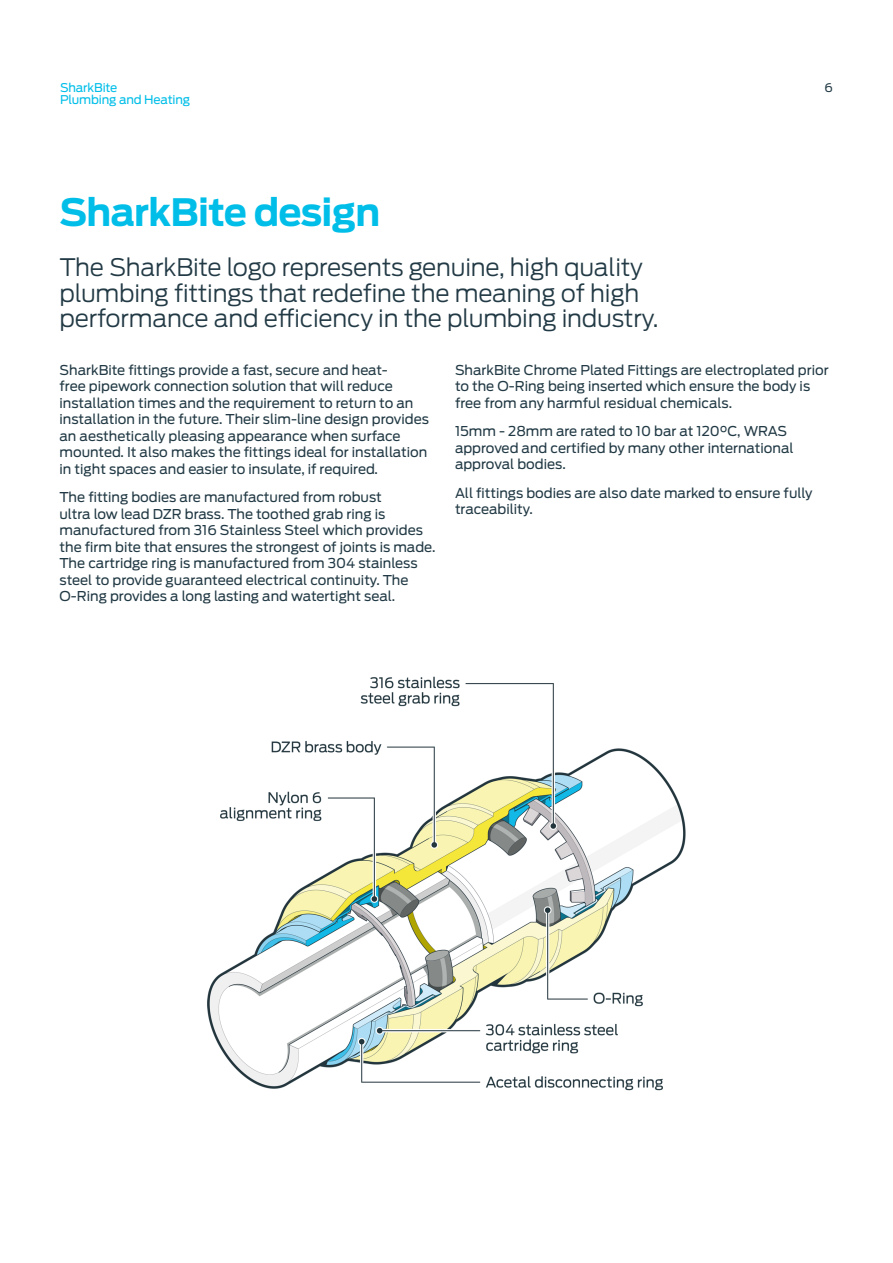
<style>
.page{position:relative;width:893px;height:1263px;background:#fff}
.page>*{position:absolute;margin:0;border:0;box-sizing:border-box;transform-origin:0 0}
.Large_titles{font:700 37.5px "Antenna";letter-spacing:-.02em;color:#00bee8}
.t1{font:300 24px/25.5px "Antenna";letter-spacing:-.01em;color:#223a45}
.Bullet_Points{font:13.5px/16.5px "Antenna";color:#223a45}
.t2{font:12px/12px "Antenna";letter-spacing:-.01em;color:#00bee8}
.t3{font:12px "Antenna";color:#223a45}
</style>
<div class="page">
<img style="left:207px;top:676px;width:479px;height:415px">
<p class="t2" style="left:60px;top:82px;width:132px">SharkBite<br>Plumbing and Heating</p>
<p class="t3" style="left:825px;top:81px;width:10px">6</p>
<p class="Large_titles" style="left:60px;top:190px;width:322px">SharkBite design</p>
<p class="t1" style="left:60px;top:255px;width:601px">The SharkBite logo represents genuine, high quality plumbing fittings that redefine the meaning of high performance and efficiency in the plumbing industry.</p>
<p class="Bullet_Points" style="left:60px;top:362px;width:371px">SharkBite fittings provide a fast, secure and heat-<br>free pipework connection solution that will reduce installation times and the requirement to return to an installation in the future. Their slim-line design provides an aesthetically pleasing appearance when surface mounted. It also makes the fittings ideal for installation in tight spaces and easier to insulate, if required.</p>
<p class="Bullet_Points" style="left:60px;top:489px;width:378px">The fitting bodies are manufactured from robust<br>ultra low lead DZR brass. The toothed grab ring is manufactured from 316 Stainless Steel which provides the firm bite that ensures the strongest of joints is made.<br>The cartridge ring is manufactured from 304 stainless steel to provide guaranteed electrical continuity. The O-Ring provides a long lasting and watertight seal.</p>
<p class="Bullet_Points" style="left:455px;top:362px;width:375px">SharkBite Chrome Plated Fittings are electroplated prior to the O-Ring being inserted which ensure the body is free from any harmful residual chemicals.</p>
<p class="Bullet_Points" style="left:455px;top:423px;width:340px">15mm - 28mm are rated to 10 bar at 120°C, WRAS approved and certified by many other international approval bodies.</p>
<p class="Bullet_Points" style="left:455px;top:485px;width:359px">All fittings bodies are also date marked to ensure fully traceability.</p>
</div>
